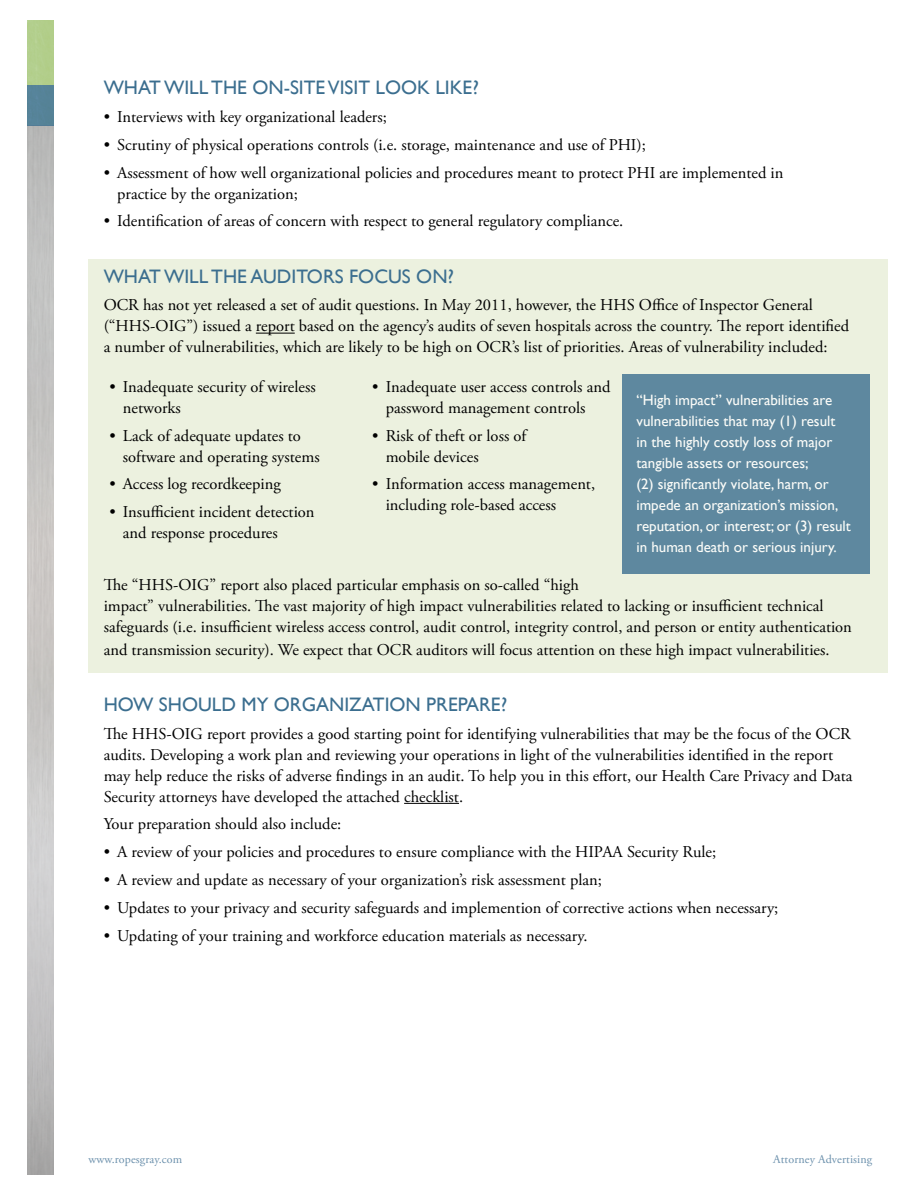
<style>
.page{position:relative;width:918px;height:1188px;background:#fff}
.page>*{position:absolute;margin:0;border:0;box-sizing:border-box;transform-origin:0 0}
.t1{font:19.5px "Gill Sans";color:#3b6e8f}
.t2{font:16.5px/21px "Adobe Garamond Pro";color:#000}
.t3{font:15px/21px "Gill Sans";color:#fff}
.t4{font:12px "Adobe Garamond Pro";letter-spacing:.01em;color:#6b90ac}
</style>
<div class="page">
<div style="left:89px;top:259px;width:799px;height:414px;background:#ecf1df"></div>
<hr style="left:256px;top:333px;width:39px;height:1px;background:#000">
<hr style="left:404px;top:803px;width:55px;height:1px;background:#000">
<div style="left:27px;top:20px;width:27px;height:65px;background:#b2ce8b"></div>
<img style="left:27px;top:125px;width:27px;height:1049px">
<div style="left:27px;top:85px;width:27px;height:40px;background:#568398"></div>
<div style="left:623px;top:374px;width:247px;height:199px;background:#5e889f"></div>
<p class="t1" style="left:104px;top:76px;width:286px">What Will the On-Site Visit Loo</p>
<p class="t1" style="left:417px;top:76px;width:63px">k Like?</p>
<p class="t2" style="left:104px;top:107px;width:285px">• Interviews with key organizational leaders;</p>
<p class="t2" style="left:104px;top:135px;width:544px">• Scrutiny of physical operations controls (i.e. storage, maintenance and use of PHI);</p>
<p class="t2" style="left:117px;top:163px;width:668px;text-indent:-13px">• Assessment of how well organizational policies and procedures meant to protect PHI are implemented in practice by the organization;</p>
<p class="t2" style="left:104px;top:211px;width:521px">• Identification of areas of concern with respect to general regulatory compliance.</p>
<p class="t1" style="left:104px;top:265px;width:207px">What Will the Auditor</p>
<p class="t1" style="left:335px;top:265px;width:121px">s Focus on?</p>
<p class="t2" style="left:104px;top:295px;width:747px">OCR has not yet released a set of audit questions. In May 2011, however, the HHS Office of Inspector General (“HHS-OIG”) issued a report based on the agency’s audits of seven hospitals across the country. The report identified a number of vulnerabilities, which are likely to be high on OCR’s list of priorities. Areas of vulnerability included:</p>
<p class="t2" style="left:123px;top:377px;width:194px;text-indent:-13px">• Inadequate security of wireless networks</p>
<p class="t2" style="left:123px;top:426px;width:198px;text-indent:-13px">• Lack of adequate updates to software and operating systems</p>
<p class="t2" style="left:109px;top:474px;width:173px">• Access log recordkeeping</p>
<p class="t2" style="left:123px;top:502px;width:193px;text-indent:-13px">• Insufficient incident detection and response procedures</p>
<p class="t2" style="left:386px;top:377px;width:226px;text-indent:-13px">• Inadequate user access controls and password management controls</p>
<p class="t2" style="left:386px;top:426px;width:142px;text-indent:-13px">• Risk of theft or loss of mobile devices</p>
<p class="t2" style="left:386px;top:474px;width:211px;text-indent:-13px">• Information access management, including role-based access</p>
<p class="t3" style="left:636px;top:390px;width:216px">“High impact” vulnerabilities are vulnerabilities that may (1) result<br>in the highly costly loss of major tangible assets or resources;<br>(2) significantly violate, harm, or impede an organization’s mission, reputation, or interest; or (3) result in human death or serious injury.</p>
<p class="t2" style="left:104px;top:575px;width:750px">The “HHS-OIG” report also placed particular emphasis on so-called “high<br>impact” vulnerabilities. The vast majority of high impact vulnerabilities related to lacking or insufficient technical safeguards (i.e. insufficient wireless access control, audit control, integrity control, and person or entity authentication</p>
<p class="t2" style="left:104px;top:640px;width:727px">and transmission security). We expect that OCR auditors will focus attention on these high impact vulnerabilities.</p>
<p class="t1" style="left:104px;top:693px;width:18px">How</p>
<p class="t1" style="left:159px;top:693px;width:350px">Should My Organization Prepare?</p>
<p class="t2" style="left:104px;top:724px;width:750px">The HHS-OIG report provides a good starting point for identifying vulnerabilities that may be the focus of the OCR audits. Developing a work plan and reviewing your operations in light of the vulnerabilities identified in the report may help reduce the risks of adverse findings in an audit. To help you in this effort, our Health Care Privacy and Data Security attorneys have developed the attached checklist.</p>
<p class="t2" style="left:104px;top:814px;width:239px">Your preparation should also include:</p>
<p class="t2" style="left:104px;top:842px;width:614px">• A review of your policies and procedures to ensure compliance with the HIPAA Security Rule;</p>
<p class="t2" style="left:104px;top:870px;width:500px">• A review and update as necessary of your organization’s risk assessment plan;</p>
<p class="t2" style="left:104px;top:898px;width:676px">• Updates to your privacy and security safeguards and implemention of corrective actions when necessary;</p>
<p class="t2" style="left:104px;top:925px;width:485px">• Updating of your training and workforce education materials as necessary.</p>
<p class="t4" style="left:89px;top:1152px;width:95px">www.ropesgray.com</p>
<p class="t4" style="left:773px;top:1152px;width:100px">Attorney Advertising</p>
</div>
